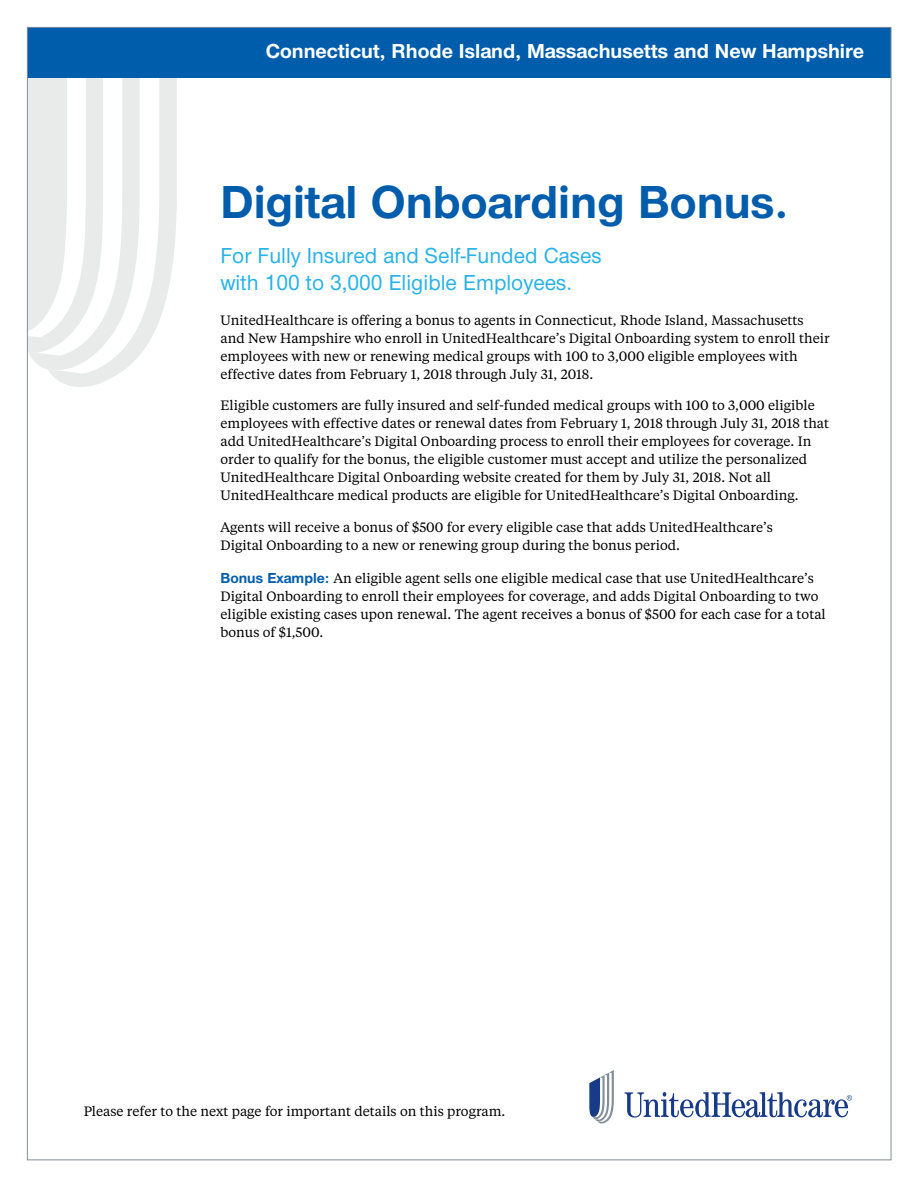
<style>
.page{position:relative;width:918px;height:1188px;background:#fff}
.page>*{position:absolute;margin:0;border:0;box-sizing:border-box;transform-origin:0 0}
.t1{font:700 48px "UHC Sans";color:#005dac}
.t2{font:500 22.5px/27px "UHC Sans";color:#29b2e7}
.t3{font:700 21px "UHC Sans";color:#fff}
.t4{font:13.5px/18px "UHC Serif Text";color:#000}
.s1{font-family:"UHC Sans";font-weight:700;font-size:15px;color:#005dac}
</style>
<div class="page">
<svg style="left:29px;top:78px;width:148px;height:309px"></svg>
<div style="left:28px;top:28px;width:863px;height:50px;background:#005dac"></div>
<svg style="left:625px;top:1092px;width:227px;height:25px"></svg>
<svg style="left:589px;top:1070px;width:25px;height:54px"></svg>
<h3 class="t3" style="left:266px;top:37px;width:600px">Connecticut, Rhode Island, Massachusetts and New Hampshire</h3>
<h1 class="t1" style="left:220px;top:170px;width:569px">Digital Onboarding Bonus.</h1>
<h2 class="t2" style="left:220px;top:241px;width:383px">For Fully Insured and Self-Funded Cases with 100 to 3,000 Eligible Employees.</h2>
<p class="t4" style="left:220px;top:311px;width:611px">UnitedHealthcare is offering a bonus to agents in Connecticut, Rhode Island, Massachusetts and New Hampshire who enroll in UnitedHealthcare’s Digital Onboarding system to enroll their employees with new or renewing medical groups with 100 to 3,000 eligible employees with effective dates from February 1, 2018 through July 31, 2018.</p>
<p class="t4" style="left:220px;top:396px;width:610px">Eligible customers are fully insured and self-funded medical groups with 100 to 3,000 eligible employees with effective dates or renewal dates from February 1, 2018 through July 31, 2018 that add UnitedHealthcare’s Digital Onboarding process to enroll their employees for coverage. In order to qualify for the bonus, the eligible customer must accept and utilize the personalized UnitedHealthcare Digital Onboarding website created for them by July 31, 2018. Not all UnitedHealthcare medical products are eligible for UnitedHealthcare’s Digital Onboarding.</p>
<p class="t4" style="left:220px;top:517px;width:554px">Agents will receive a bonus of $500 for every eligible case that adds UnitedHealthcare’s<br>Digital Onboarding to a new or renewing group during the bonus period.</p>
<p class="t4" style="left:220px;top:568px;width:607px"><span class="s1">Bonus Example:</span> An eligible agent sells one eligible medical case that use UnitedHealthcare’s Digital Onboarding to enroll their employees for coverage, and adds Digital Onboarding to two eligible existing cases upon renewal. The agent receives a bonus of $500 for each case for a total bonus of $1,500.</p>
<p class="t4" style="left:84px;top:1102px;width:423px">Please refer to the next page for important details on this program.</p>
</div>
